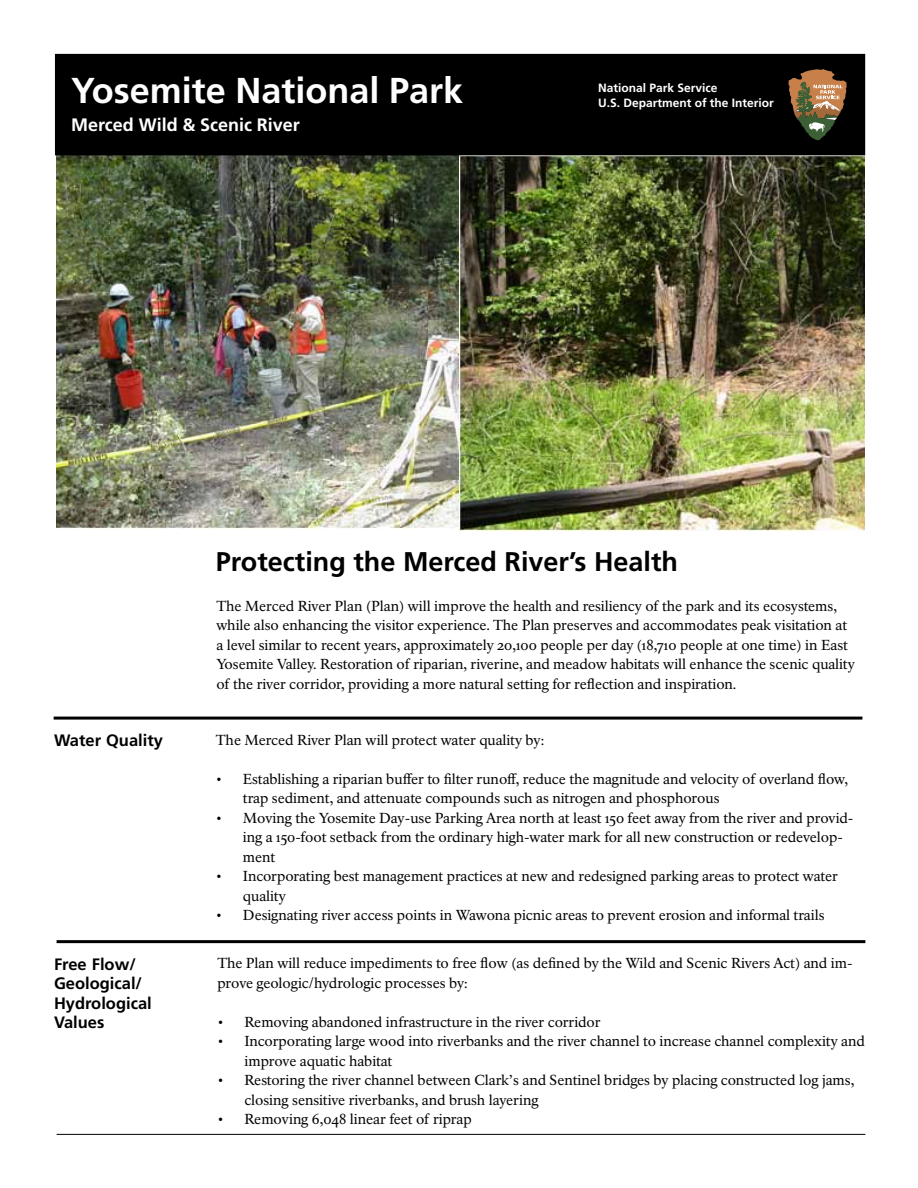
<style>
.page{position:relative;width:918px;height:1188px;background:#fff}
.page>*{position:absolute;margin:0;border:0;box-sizing:border-box;transform-origin:0 0}
.t1{font:700 36px "Frutiger LT Std";color:#fff}
.t2{font:700 27px "Frutiger LT Std";color:#000}
.t3{font:700 18px "Frutiger LT Std";color:#fff}
.t4{font:700 16.5px/19.5px "Frutiger LT Std";color:#000}
.t5{font:14.25px/19.5px "NPS Rawlinson OT Old";letter-spacing:-.005em;color:#000}
.t6{font:700 12px/15px "Frutiger LT Std";color:#fff}
</style>
<div class="page">
<img style="left:57px;top:155px;width:402px;height:374px">
<img style="left:459px;top:155px;width:405px;height:375px">
<div style="left:55px;top:54px;width:810px;height:101px;background:#000"></div>
<svg style="left:788px;top:69px;width:59px;height:71px"></svg>
<hr style="left:57px;top:1134px;width:808px;height:1px;background:#000">
<hr style="left:54px;top:717px;width:808px;height:3px;background:#000">
<hr style="left:57px;top:940px;width:808px;height:3px;background:#000">
<h1 class="t1" style="left:71px;top:69px;width:393px">Yosemite National Park</h1>
<p class="t3" style="left:71px;top:114px;width:230px">Merced Wild &amp; Scenic River</p>
<p class="t6" style="left:598px;top:80px;width:177px">National Park Service<br>U.S. Department of the Interior</p>
<h2 class="t2" style="left:216px;top:546px;width:464px">Protecting the Merced River’s Health</h2>
<p class="t5" style="left:216px;top:596px;width:640px">The Merced River Plan (Plan) will improve the health and resiliency of the park and its ecosystems, while also enhancing the visitor experience. The Plan preserves and accommodates peak visitation at a level similar to recent years, approximately 20,100 people per day (18,710 people at one time) in East Yosemite Valley. Restoration of riparian, riverine, and meadow habitats will enhance the scenic quality of the river corridor, providing a more natural setting for reflection and inspiration.</p>
<p class="t4" style="left:54px;top:731px;width:110px">Water Quality</p>
<p class="t5" style="left:216px;top:730px;width:330px">The Merced River Plan will protect water quality by:</p>
<p class="t5" style="left:243px;top:769px;width:606px;text-indent:-27px">• Establishing a riparian buffer to filter runoff, reduce the magnitude and velocity of overland flow, trap sediment, and attenuate compounds such as nitrogen and phosphorous</p>
<p class="t5" style="left:243px;top:808px;width:612px;text-indent:-27px">• Moving the Yosemite Day-use Parking Area north at least 150 feet away from the river and provid&shy;ing a 150-foot setback from the ordinary high-water mark for all new construction or redevelop&shy;ment</p>
<p class="t5" style="left:243px;top:867px;width:597px;text-indent:-27px">• Incorporating best management practices at new and redesigned parking areas to protect water quality</p>
<p class="t5" style="left:216px;top:906px;width:610px">• Designating river access points in Wawona picnic areas to prevent erosion and informal trails</p>
<p class="t4" style="left:54px;top:954px;width:99px">Free Flow/<br>Geological/<br>Hydrological<br>Values</p>
<p class="t5" style="left:217px;top:954px;width:637px">The Plan will reduce impediments to free flow (as defined by the Wild and Scenic Rivers Act) and im&shy;prove geologic/hydrologic processes by:</p>
<p class="t5" style="left:217px;top:1012px;width:385px">• Removing abandoned infrastructure in the river corridor</p>
<p class="t5" style="left:244px;top:1032px;width:622px;text-indent:-27px">• Incorporating large wood into riverbanks and the river channel to increase channel complexity and improve aquatic habitat</p>
<p class="t5" style="left:244px;top:1071px;width:611px;text-indent:-27px">• Restoring the river channel between Clark’s and Sentinel bridges by placing constructed log jams, closing sensitive riverbanks, and brush layering</p>
<p class="t5" style="left:217px;top:1110px;width:256px">• Removing 6,048 linear feet of riprap</p>
</div>
